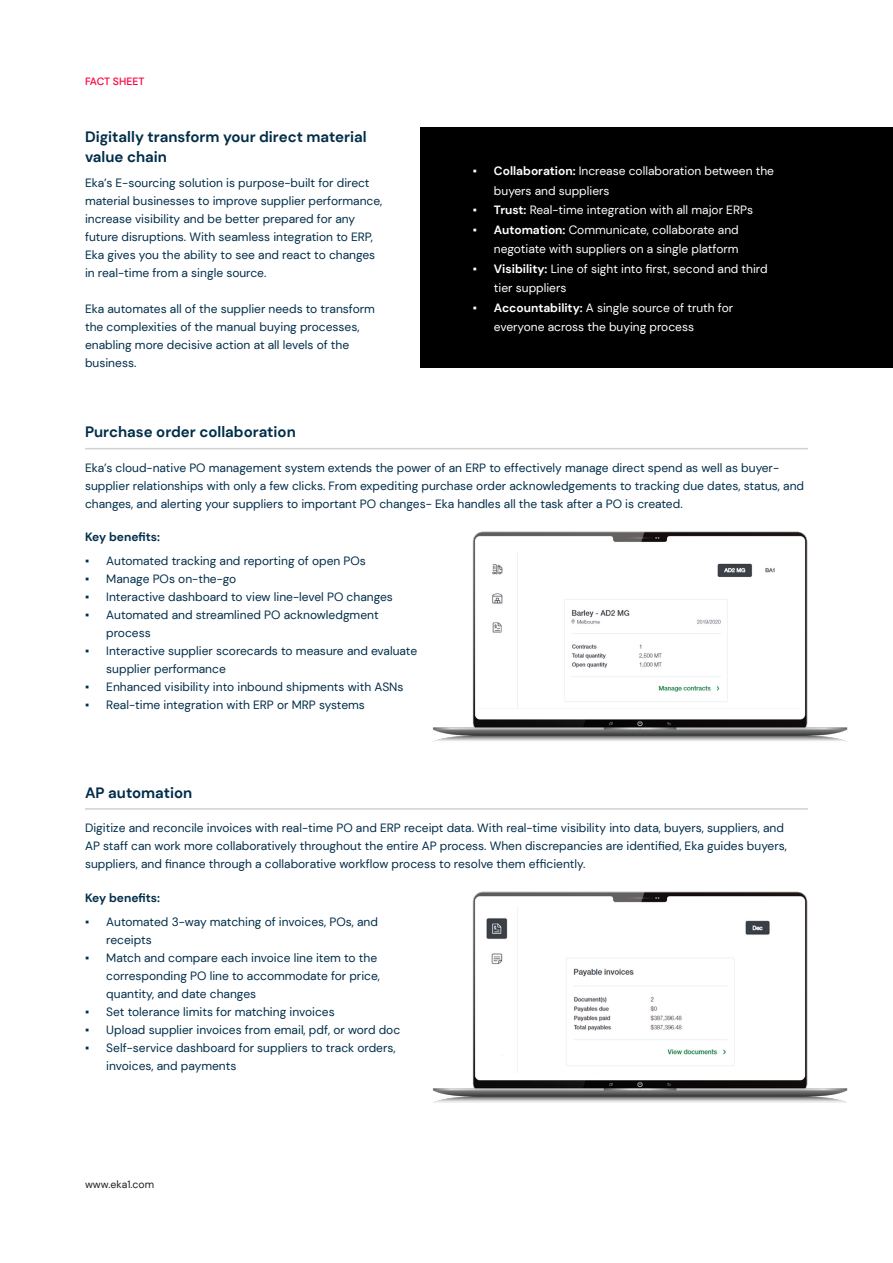
<style>
.page{position:relative;width:893px;height:1263px;background:#fff}
.page>*{position:absolute;margin:0;border:0;box-sizing:border-box;transform-origin:0 0}
.t1{font:700 15px/19.5px "DM Sans";color:#002d49}
.Eka_Bullet{font:12px/18px "DM Sans";color:#002d49}
.t2{font:12px/19.5px "DM Sans";color:#fff}
.Eka_Bullet-2{font:700 12px "DM Sans";color:#002d49}
.t3{font:10.5px "DM Sans";color:#231f20}
.t4{font:500 10.5px "DM Sans";color:#ff0042}
.s1{font-family:"Arial"}
.s2{font-weight:700}
</style>
<div class="page">
<div style="left:420px;top:127px;width:473px;height:240px;background:#000"></div>
<hr style="left:85px;top:448px;width:723px;height:1px;background:#d1d1d1">
<img style="left:432px;top:531px;width:416px;height:211px">
<img style="left:478px;top:553px;width:321px;height:156px">
<hr style="left:85px;top:808px;width:723px;height:2px;background:#d1d1d1">
<img style="left:432px;top:891px;width:416px;height:212px">
<img style="left:479px;top:906px;width:320px;height:167px">
<p class="t4" style="left:85px;top:75px;width:61px">FACT SHEET</p>
<p class="t1" style="left:85px;top:127px;width:283px">Digitally transform your direct material value chain</p>
<p class="Eka_Bullet" style="left:85px;top:174px;width:299px">Eka’s E-sourcing solution is purpose-built for direct material businesses to improve supplier performance, increase visibility and be better prepared for any future disruptions. With seamless integration to ERP, Eka gives you the ability to see and react to changes in real-time from a single source.</p>
<p class="Eka_Bullet" style="left:85px;top:300px;width:291px">Eka automates all of the supplier needs to transform the complexities of the manual buying processes, enabling more decisive action at all levels of the business.</p>
<p class="t2" style="left:494px;top:161px;width:282px;text-indent:-21px"><span class="s1">▪</span> <span class="s2">Collaboration:</span> Increase collaboration between the buyers and suppliers</p>
<p class="t2" style="left:473px;top:200px;width:282px"><span class="s1">▪</span> <span class="s2">Trust:</span> Real-time integration with all major ERPs</p>
<p class="t2" style="left:473px;top:220px;width:268px;text-align:right"><span class="s1">▪</span> <span class="s2">Automation:</span> Communicate, collaborate and negotiate with suppliers on a single platform</p>
<p class="t2" style="left:494px;top:259px;width:275px;text-indent:-21px"><span class="s1">▪</span> <span class="s2">Visibility:</span> Line of sight into first, second and third tier suppliers</p>
<p class="t2" style="left:494px;top:298px;width:241px;text-indent:-21px"><span class="s1">▪</span> <span class="s2">Accountability:</span> A single source of truth for everyone across the buying process</p>
<p class="t1" style="left:85px;top:422px;width:212px">Purchase order collaboration</p>
<p class="Eka_Bullet" style="left:85px;top:459px;width:721px">Eka’s cloud-native PO management system extends the power of an ERP to effectively manage direct spend as well as buyer&shy;supplier relationships with only a few clicks. From expediting purchase order acknowledgements to tracking due dates, status, and changes, and alerting your suppliers to important PO changes- Eka handles all the task after a PO is created.</p>
<p class="Eka_Bullet-2" style="left:85px;top:530px;width:77px">Key benefits:</p>
<p class="Eka_Bullet" style="left:85px;top:552px;width:282px"><span class="s1">▪</span> Automated tracking and reporting of open POs</p>
<p class="Eka_Bullet" style="left:85px;top:570px;width:153px"><span class="s1">▪</span> Manage POs on-the-go</p>
<p class="Eka_Bullet" style="left:85px;top:588px;width:309px"><span class="s1">▪</span> Interactive dashboard to view line-level PO changes</p>
<p class="Eka_Bullet" style="left:106px;top:606px;width:274px;text-indent:-21px"><span class="s1">▪</span> Automated and streamlined PO acknowledgment process</p>
<p class="Eka_Bullet" style="left:106px;top:642px;width:312px;text-indent:-21px"><span class="s1">▪</span> Interactive supplier scorecards to measure and evaluate supplier performance</p>
<p class="Eka_Bullet" style="left:85px;top:678px;width:320px"><span class="s1">▪</span> Enhanced visibility into inbound shipments with ASNs</p>
<p class="Eka_Bullet" style="left:85px;top:696px;width:281px"><span class="s1">▪</span> Real-time integration with ERP or MRP systems</p>
<p class="t1" style="left:85px;top:782px;width:109px">AP automation</p>
<p class="Eka_Bullet" style="left:85px;top:819px;width:703px">Digitize and reconcile invoices with real-time PO and ERP receipt data. With real-time visibility into data, buyers, suppliers, and<br>AP staff can work more collaboratively throughout the entire AP process. When discrepancies are identified, Eka guides buyers, suppliers, and finance through a collaborative workflow process to resolve them efficiently.</p>
<p class="Eka_Bullet-2" style="left:85px;top:890px;width:77px">Key benefits:</p>
<p class="Eka_Bullet" style="left:106px;top:912px;width:273px;text-indent:-21px"><span class="s1">▪</span> Automated 3-way matching of invoices, POs, and receipts</p>
<p class="Eka_Bullet" style="left:106px;top:948px;width:275px;text-indent:-21px"><span class="s1">▪</span> Match and compare each invoice line item to the corresponding PO line to accommodate for price, quantity, and date changes</p>
<p class="Eka_Bullet" style="left:85px;top:1002px;width:251px"><span class="s1">▪</span> Set tolerance limits for matching invoices</p>
<p class="Eka_Bullet" style="left:85px;top:1020px;width:317px"><span class="s1">▪</span> Upload supplier invoices from email, pdf, or word doc</p>
<p class="Eka_Bullet" style="left:106px;top:1038px;width:291px;text-indent:-21px"><span class="s1">▪</span> Self-service dashboard for suppliers to track orders, invoices, and payments</p>
<p class="t3" style="left:85px;top:1178px;width:71px">www.eka1.com</p>
</div>
